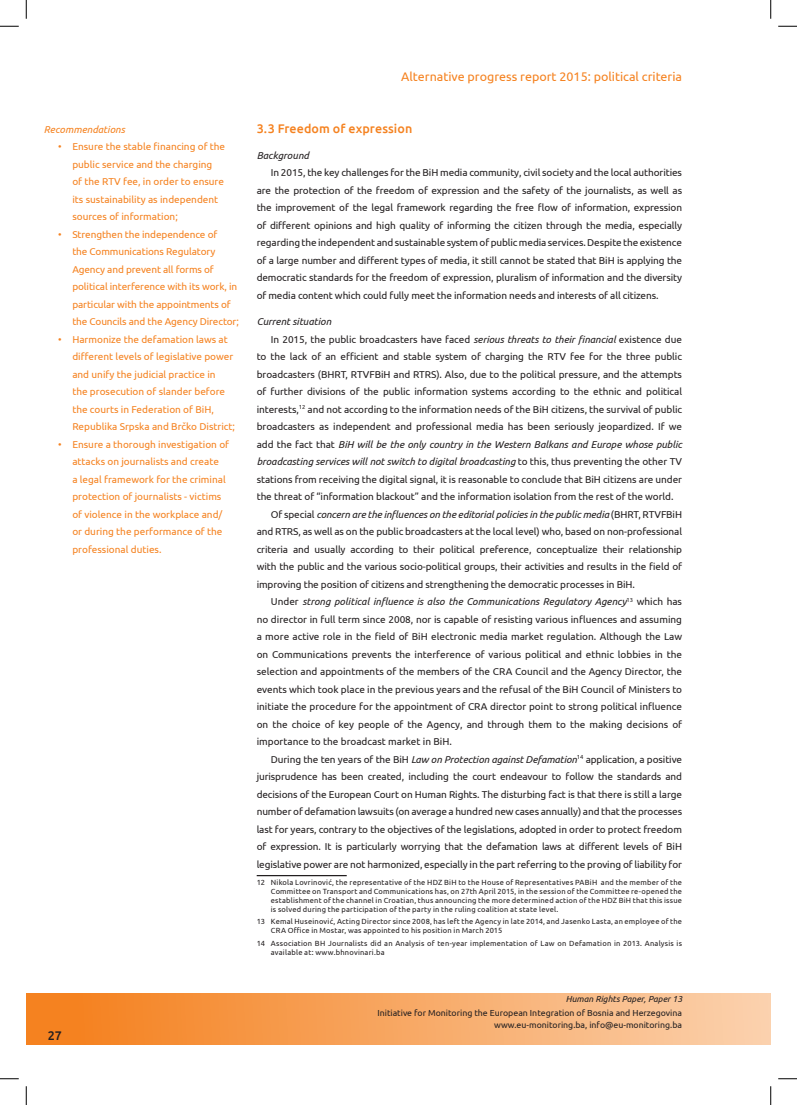
<style>
.page{position:relative;width:797px;height:1105px;background:#fff}
.page>*{position:absolute;margin:0;border:0;box-sizing:border-box;transform-origin:0 0}
.t1{font:12.5px "Ubuntu";color:#f58220}
.t2{font:500 12.5px "Ubuntu";letter-spacing:.005em;color:#f58220}
.t3{font:500 12.5px "Ubuntu";color:#231f20}
.t4{font:10px/17.5px "Ubuntu";letter-spacing:-.01em;color:#231f20;text-align:justify}
.t5{font:10px/17.5px "Ubuntu";color:#f58220}
.t6{font:italic 10px "Ubuntu";color:#231f20}
.t7{font:italic 10px "Ubuntu";color:#f58220}
.t8{font:8.75px/12.5px "Ubuntu";color:#231f20;text-align:right}
.t9{font:italic 8.75px "Ubuntu";color:#231f20}
.fus-nota{font:7.5px/9px "Ubuntu";letter-spacing:.025em;color:#231f20}
.s1{font-family:"Arial"}
.s2{font-style:italic}
</style>
<div class="page">
<div style="left:26px;top:993px;width:744px;height:52px;background:linear-gradient(to right,#f47d17,#fbd1ae)"></div>
<hr style="left:257px;top:875px;width:90px;height:1px;background:#231f20">
<svg style="left:0;top:25px;width:19px;height:2px"></svg>
<svg style="left:778px;top:25px;width:19px;height:2px"></svg>
<svg style="left:0;top:1078px;width:19px;height:1px"></svg>
<svg style="left:778px;top:1078px;width:19px;height:1px"></svg>
<svg style="left:25px;top:0;width:2px;height:19px"></svg>
<svg style="left:25px;top:1086px;width:2px;height:19px"></svg>
<svg style="left:770px;top:0;width:1px;height:19px"></svg>
<svg style="left:770px;top:1086px;width:1px;height:19px"></svg>
<p class="t7" style="left:44px;top:123px;width:82px">Recommendations</p>
<p class="t5" style="left:72px;top:137px;width:154px;text-indent:-14px"><span class="s1">•</span> Ensure the stable financing of the public service and the charging<br>of the RTV fee, in order to ensure its sustainability as independent sources of information;</p>
<p class="t5" style="left:72px;top:225px;width:168px;text-indent:-14px"><span class="s1">•</span> Strengthen the independence of<br>the Communications Regulatory Agency and prevent all forms of political interference with its work, in particular with the appointments of the Councils and the Agency Director;</p>
<p class="t5" style="left:72px;top:330px;width:164px;text-indent:-14px"><span class="s1">•</span> Harmonize the defamation laws at different levels of legislative power and unify the judicial practice in<br>the prosecution of slander before the courts in Federation of BiH, Republika Srpska and Brčko District;</p>
<p class="t5" style="left:72px;top:435px;width:158px;text-indent:-14px"><span class="s1">•</span> Ensure a thorough investigation of attacks on journalists and create<br>a legal framework for the criminal protection of journalists - victims of violence in the workplace and/ or during the performance of the professional duties.</p>
<p class="t3" style="left:48px;top:1028px;width:16px">27</p>
<p class="t1" style="left:401px;top:69px;width:282px">Alternative progress report 2015: political criteria</p>
<p class="t2" style="left:257px;top:120px;width:157px">3.3 Freedom of expression</p>
<p class="t6" style="left:257px;top:149px;width:54px">Background</p>
<p class="t4" style="left:257px;top:164px;width:427px;text-indent:14px">In 2015, the key challenges for the BiH media community, civil society and the local authorities are the protection of the freedom of expression and the safety of the journalists, as well as the improvement of the legal framework regarding the free flow of information, expression of different opinions and high quality of informing the citizen through the media, especially regarding the independent and sustainable system of public media services. Despite the existence of a large number and different types of media, it still cannot be stated that BiH is applying the democratic standards for the freedom of expression, pluralism of information and the diversity of media content which could fully meet the information needs and interests of all citizens.</p>
<p class="t6" style="left:257px;top:315px;width:76px">Current situation</p>
<p class="t4" style="left:257px;top:330px;width:427px;text-indent:14px">In 2015, the public broadcasters have faced <span class="s2">serious threats to their financial</span> existence due to the lack of an efficient and stable system of charging the RTV fee for the three public broadcasters (BHRT, RTVFBiH and RTRS). Also, due to the political pressure, and the attempts of further divisions of the public information systems according to the ethnic and political interests,<sup>12</sup> and not according to the information needs of the BiH citizens, the survival of public broadcasters as independent and professional media has been seriously jeopardized. If we add the fact that <span class="s2">BiH will be the only country in the Western Balkans and Europe whose public broadcasting services will not switch to digital broadcasting</span> to this, thus preventing the other TV stations from receiving the digital signal, it is reasonable to conclude that BiH citizens are under the threat of “information blackout” and the information isolation from the rest of the world.</p>
<p class="t4" style="left:257px;top:505px;width:427px;text-indent:14px">Of special <span class="s2">concern are the influences on the editorial policies in the public media</span> (BHRT, RTVFBiH and RTRS, as well as on the public broadcasters at the local level) who, based on non-professional criteria and usually according to their political preference, conceptualize their relationship with the public and the various socio-political groups, their activities and results in the field of improving the position of citizens and strengthening the democratic processes in BiH.</p>
<p class="t4" style="left:257px;top:592px;width:427px;text-indent:14px">Under <span class="s2">strong political influence is also the Communications Regulatory Agency</span><sup>13</sup> which has no director in full term since 2008, nor is capable of resisting various influences and assuming a more active role in the field of BiH electronic media market regulation. Although the Law on Communications prevents the interference of various political and ethnic lobbies in the selection and appointments of the members of the CRA Council and the Agency Director, the events which took place in the previous years and the refusal of the BiH Council of Ministers to initiate the procedure for the appointment of CRA director point to strong political influence on the choice of key people of the Agency, and through them to the making decisions of importance to the broadcast market in BiH.</p>
<p class="t4" style="left:257px;top:750px;width:427px;text-indent:14px">During the ten years of the BiH <span class="s2">Law on Protection against Defamation</span><sup>14</sup> application, a positive jurisprudence has been created, including the court endeavour to follow the standards and decisions of the European Court on Human Rights. The disturbing fact is that there is still a large number of defamation lawsuits (on average a hundred new cases annually) and that the processes last for years, contrary to the objectives of the legislations, adopted in order to protect freedom of expression. It is particularly worrying that the defamation laws at different levels of BiH legislative power are not harmonized, especially in the part referring to the proving of liability for</p>
<p class="fus-nota" style="left:271px;top:877px;width:413px;text-align:justify;text-indent:-14px">12 Nikola Lovrinović, the representative of the HDZ BiH to the House of Representatives PABiH and the member of the Committee on Transport and Communications has, on 27th April 2015, in the session of the Committee re-opened the establishment of the channel in Croatian, thus announcing the more determined action of the HDZ BiH that this issue is solved during the participation of the party in the ruling coalition at state level.</p>
<p class="fus-nota" style="left:271px;top:917px;width:413px;text-indent:-14px">13 Kemal Huseinović, Acting Director since 2008, has left the Agency in late 2014, and Jasenko Lasta, an employee of the<br>CRA Office in Mostar, was appointed to his position in March 2015</p>
<p class="fus-nota" style="left:271px;top:938px;width:413px;text-indent:-14px">14 Association BH Journalists did an Analysis of ten-year implementation of Law on Defamation in 2013. Analysis is available at: www.bhnovinari.ba</p>
<p class="t9" style="left:565px;top:994px;width:118px">Human Rights Paper, Paper 13</p>
<p class="t8" style="left:377px;top:1006px;width:306px">Initiative for Monitoring the European Integration of Bosnia and Herzegovina www.eu-monitoring.ba, info@eu-monitoring.ba</p>
</div>
